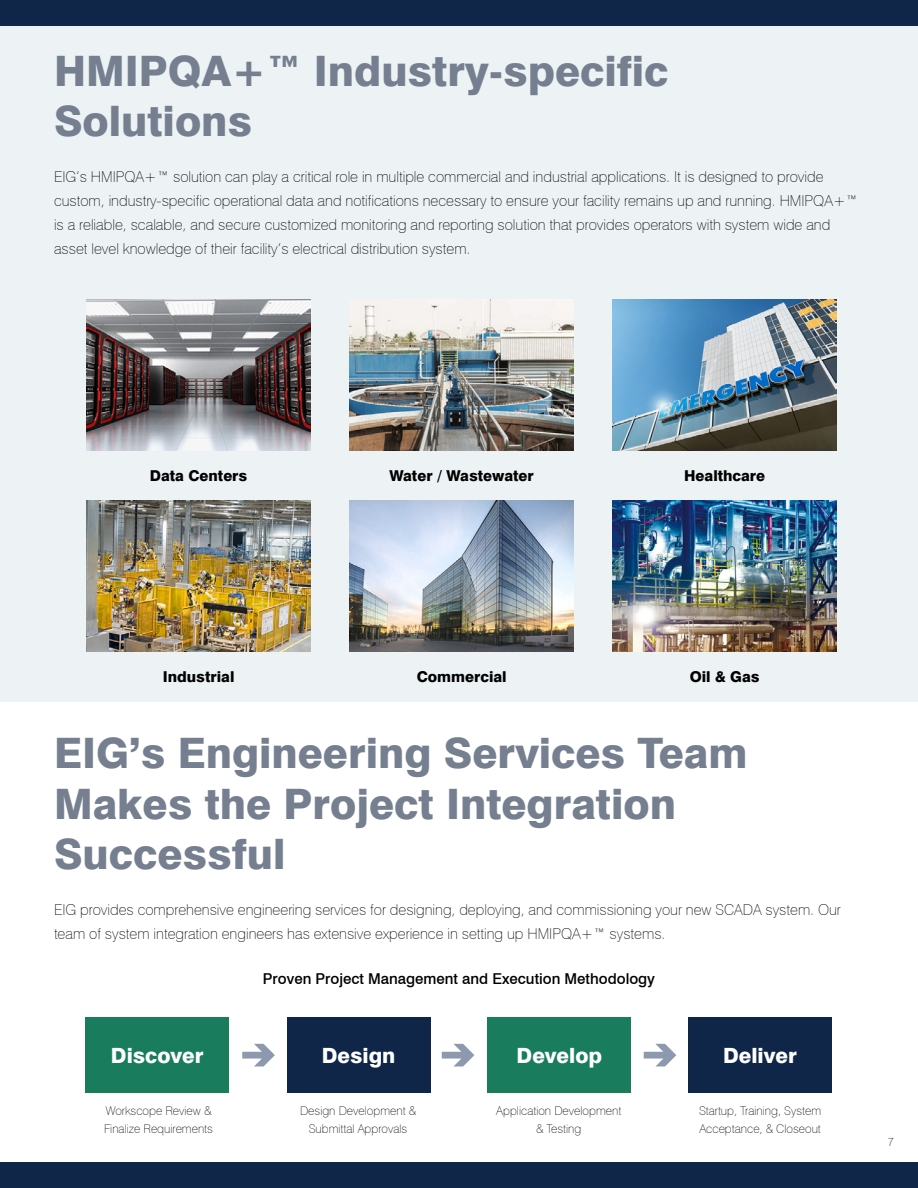
<style>
.page{position:relative;width:918px;height:1188px;background:#fff}
.page>*{position:absolute;margin:0;border:0;box-sizing:border-box;transform-origin:0 0}
.t1{font:800 42px/50.4px "Swiss 721 BT";color:#757f90}
.t2{font:800 21px "Swiss 721 BT";color:#fff}
.t3{font:100 15px/24px "Swiss 721 BT";color:#000}
.t4{font:800 15px "Swiss 721 BT";color:#000}
.t5{font:500 15px "Swiss 721 BT";color:#000}
.t6{font:100 12px/18px "Swiss 721 BT";color:#000}
</style>
<div class="page">
<div style="left:0;top:0;width:918px;height:702px;background:#edf2f4"></div>
<img style="left:87px;top:300px;width:224px;height:151px">
<img style="left:350px;top:300px;width:224px;height:151px">
<img style="left:613px;top:300px;width:224px;height:151px">
<img style="left:87px;top:501px;width:224px;height:151px">
<img style="left:350px;top:501px;width:224px;height:151px">
<img style="left:613px;top:501px;width:224px;height:151px">
<div style="left:86px;top:1017px;width:143px;height:76px;background:#197c5d"></div>
<div style="left:287px;top:1017px;width:143px;height:76px;background:#0f2648"></div>
<div style="left:488px;top:1017px;width:143px;height:76px;background:#197c5d"></div>
<div style="left:688px;top:1017px;width:144px;height:76px;background:#0f2648"></div>
<svg style="left:644px;top:1044px;width:32px;height:22px"></svg>
<svg style="left:442px;top:1044px;width:32px;height:22px"></svg>
<svg style="left:242px;top:1044px;width:33px;height:22px"></svg>
<div style="left:0;top:0;width:918px;height:26px;background:#0f2648"></div>
<div style="left:0;top:1162px;width:918px;height:26px;background:#0f2648"></div>
<h1 class="t1" style="left:54px;top:45px;width:616px">HMIPQA+™ Industry-specific<br>Solutions</h1>
<p class="t3" style="left:54px;top:164px;width:805px">EIG’s HMIPQA+™ solution can play a critical role in multiple commercial and industrial applications. It is designed to provide custom, industry-specific operational data and notifications necessary to ensure your facility remains up and running. HMIPQA+™ is a reliable, scalable, and secure customized monitoring and reporting solution that provides operators with system wide and asset level knowledge of their facility’s electrical distribution system.</p>
<p class="t4" style="left:150px;top:467px;width:99px">Data Centers</p>
<p class="t4" style="left:389px;top:467px;width:146px">Water / Wastewater</p>
<p class="t4" style="left:684px;top:467px;width:83px">Healthcare</p>
<p class="t4" style="left:163px;top:668px;width:73px">Industrial</p>
<p class="t4" style="left:417px;top:668px;width:91px">Commercial</p>
<p class="t4" style="left:690px;top:668px;width:71px">Oil &amp; Gas</p>
<h1 class="t1" style="left:54px;top:728px;width:695px">EIG’s Engineering Services Team<br>Makes the Project Integration<br>Successful</h1>
<p class="t3" style="left:54px;top:897px;width:788px">EIG provides comprehensive engineering services for designing, deploying, and commissioning your new SCADA system. Our team of system integration engineers has extensive experience in setting up HMIPQA+™ systems.</p>
<p class="t5" style="left:263px;top:970px;width:394px">Proven Project Management and Execution Methodology</p>
<h2 class="t2" style="left:111px;top:1043px;width:94px">Discover</h2>
<h2 class="t2" style="left:322px;top:1043px;width:75px">Design</h2>
<h2 class="t2" style="left:517px;top:1043px;width:87px">Develop</h2>
<h2 class="t2" style="left:723px;top:1043px;width:75px">Deliver</h2>
<p class="t6" style="left:104px;top:1102px;width:110px">Workscope Review &amp;<br>Finalize Requirements</p>
<p class="t6" style="left:300px;top:1102px;width:117px;text-align:center">Design Development &amp;<br>Submittal Approvals</p>
<p class="t6" style="left:496px;top:1102px;width:126px;text-align:center">Application Development &amp; Testing</p>
<p class="t6" style="left:699px;top:1102px;width:124px">Startup, Training, System<br>Acceptance, &amp; Closeout</p>
<p class="t6" style="left:888px;top:1133px;width:8px">7</p>
</div>
